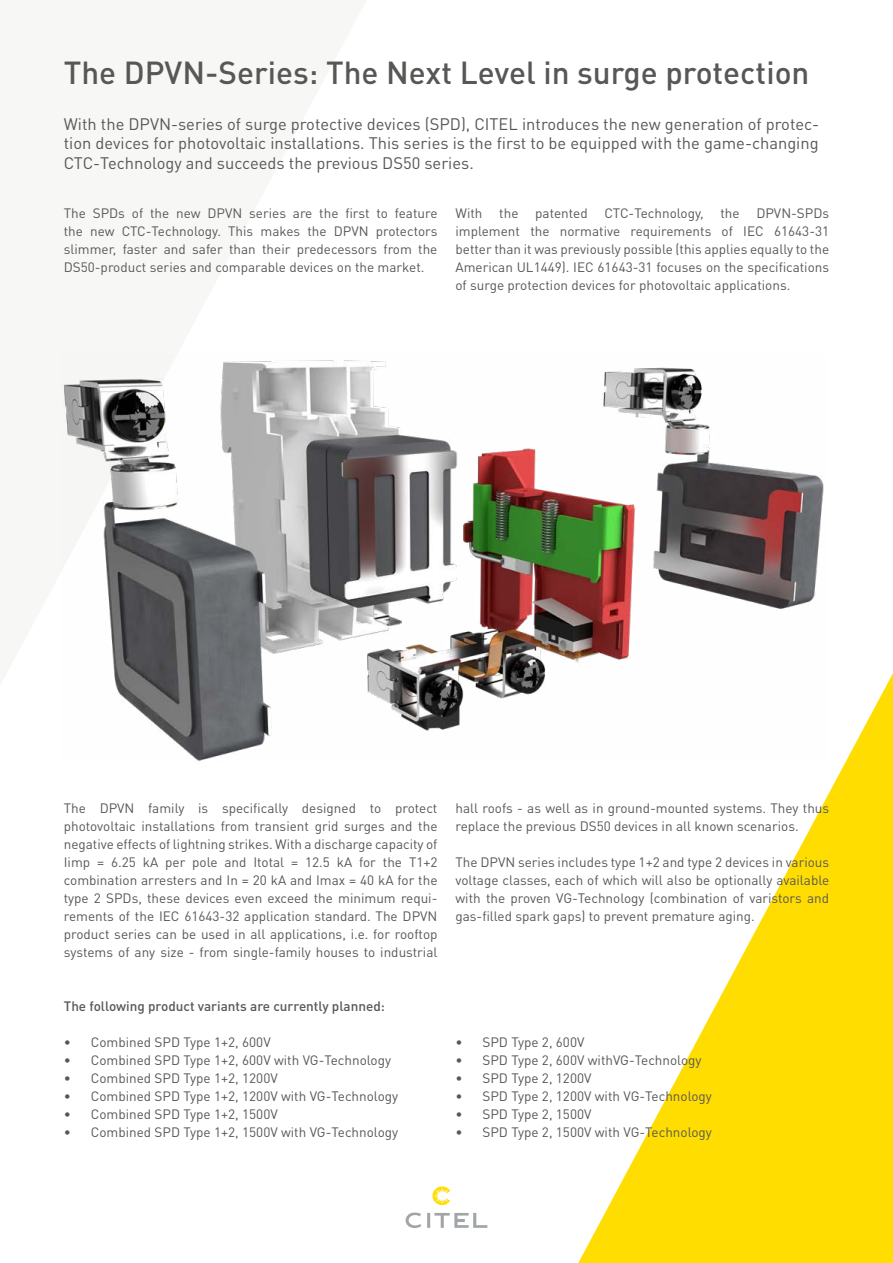
<style>
.page{position:relative;width:893px;height:1263px;background:#fff}
.page>*{position:absolute;margin:0;border:0;box-sizing:border-box;transform-origin:0 0}
.t1{font:500 31.5px "DIN Pro";color:#575756}
.t2{font:16.5px/19.8px "DIN Pro";color:#575756;text-align:justify}
.t3{font:13.5px/18px "DIN Pro";color:#575756;text-align:justify}
.t4{font:500 13.5px "DIN Pro";color:#575756}
</style>
<div class="page">
<svg style="left:432px;top:1186px;width:18px;height:19px"></svg>
<svg style="left:434px;top:1213px;width:53px;height:15px"></svg>
<hr style="left:427px;top:1213px;width:3px;height:15px;background:#a1a5a7">
<svg style="left:406px;top:1212px;width:15px;height:16px"></svg>
<svg style="left:578px;top:673px;width:315px;height:590px;fill:#fd0"></svg>
<img style="left:61px;top:360px;width:766px;height:402px">
<h1 class="t1" style="left:64px;top:51px;width:747px">The DPVN-Series: The Next Level in surge protection</h1>
<p class="t2" style="left:64px;top:113px;width:757px">With the DPVN-series of surge protective devices (SPD), CITEL introduces the new generation of protec&shy;tion devices for photovoltaic installations. This series is the first to be equipped with the game-changing CTC-Technology and succeeds the previous DS50 series.</p>
<p class="t3" style="left:64px;top:203px;width:375px">The SPDs of the new DPVN series are the first to feature the new CTC-Technology. This makes the DPVN protectors slimmer, faster and safer than their predecessors from the DS50-product series and comparable devices on the market.</p>
<p class="t3" style="left:455px;top:203px;width:375px">With the patented CTC-Technology, the DPVN-SPDs implement the normative requirements of IEC 61643-31 better than it was previously possible (this applies equally to the American UL1449). IEC 61643-31 focuses on the specifications of surge protection devices for photovoltaic applications.</p>
<p class="t3" style="left:64px;top:799px;width:375px">The DPVN family is specifically designed to protect photovoltaic installations from transient grid surges and the negative effects of lightning strikes. With a discharge capacity of Iimp = 6.25 kA per pole and Itotal = 12.5 kA for the T1+2 combination arresters and In = 20 kA and Imax = 40 kA for the type 2 SPDs, these devices even exceed the minimum requi&shy;rements of the IEC 61643-32 application standard. The DPVN product series can be used in all applications, i.e. for rooftop systems of any size - from single-family houses to industrial</p>
<p class="t3" style="left:455px;top:799px;width:375px">hall roofs - as well as in ground-mounted systems. They thus replace the previous DS50 devices in all known scenarios.</p>
<p class="t3" style="left:455px;top:853px;width:375px">The DPVN series includes type 1+2 and type 2 devices in various voltage classes, each of which will also be optionally available with the proven VG-Technology (combination of varistors and gas-filled spark gaps) to prevent premature aging.</p>
<p class="t4" style="left:64px;top:997px;width:323px">The following product variants are currently planned:</p>
<p class="t3" style="left:64px;top:1032px;width:208px">• Combined SPD Type 1+2, 600V</p>
<p class="t3" style="left:64px;top:1050px;width:329px">• Combined SPD Type 1+2, 600V with VG-Technology</p>
<p class="t3" style="left:64px;top:1068px;width:215px">• Combined SPD Type 1+2, 1200V</p>
<p class="t3" style="left:64px;top:1086px;width:336px">• Combined SPD Type 1+2, 1200V with VG-Technology</p>
<p class="t3" style="left:64px;top:1104px;width:215px">• Combined SPD Type 1+2, 1500V</p>
<p class="t3" style="left:64px;top:1122px;width:336px">• Combined SPD Type 1+2, 1500V with VG-Technology</p>
<p class="t3" style="left:455px;top:1032px;width:130px">• SPD Type 2, 600V</p>
<p class="t3" style="left:455px;top:1050px;width:248px">• SPD Type 2, 600V withVG-Technology</p>
<p class="t3" style="left:455px;top:1068px;width:137px">• SPD Type 2, 1200V</p>
<p class="t3" style="left:455px;top:1086px;width:258px">• SPD Type 2, 1200V with VG-Technology</p>
<p class="t3" style="left:455px;top:1104px;width:137px">• SPD Type 2, 1500V</p>
<p class="t3" style="left:455px;top:1122px;width:258px">• SPD Type 2, 1500V with VG-Technology</p>
</div>
